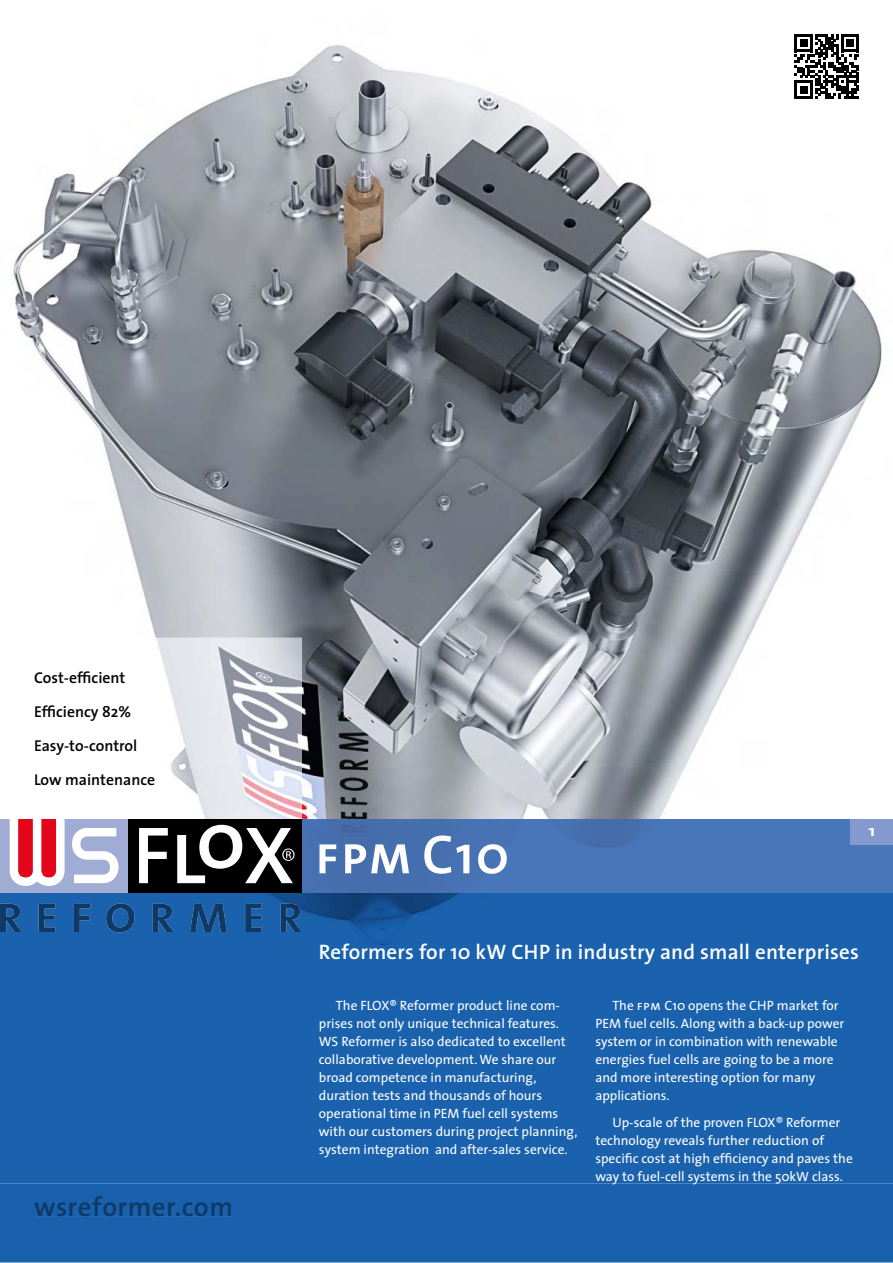
<style>
.page{position:relative;width:893px;height:1263px;background:#fff}
.page>*{position:absolute;margin:0;border:0;box-sizing:border-box;transform-origin:0 0}
.t1{font:55.5px "The Sans Semi Bold Caps";color:#fff}
.t2{font:600 27px "The Sans";letter-spacing:.02em;color:#0f3a67}
.t3{font:600 21px "The Sans";letter-spacing:.01em;color:#fff}
.t4{font:600 15.75px/34px "The Sans";color:#000}
.t5{font:600 15.75px "The Sans";color:#fff;scale:1.4 1}
.t6{font:13.5px/18px "The Sans";color:#fff}
.s1{font-family:"The Sans";font-weight:600}
.s2{font-family:"The Sans Caps"}
</style>
<div class="page">
<img style="left:13px;top:45px;width:879px;height:846px">
<div style="left:0;top:1184px;width:892px;height:79px;background:#1961ac"></div>
<div style="left:0;top:891px;width:892px;height:293px;background:#1a62ae"></div>
<div style="left:850px;top:819px;width:42px;height:26px;background:#849acf"></div>
<img style="left:13px;top:638px;width:289px;height:181px">
<div style="left:127px;top:819px;width:175px;height:74px;background:#000"></div>
<div style="left:0;top:819px;width:127px;height:74px;background:#a1acd4"></div>
<svg style="left:72px;top:828px;width:46px;height:55px"></svg>
<svg style="left:10px;top:819px;width:55px;height:67px;background:#ee8995"></svg>
<svg style="left:139px;top:828px;width:29px;height:55px"></svg>
<svg style="left:177px;top:825px;width:117px;height:58px"></svg>
<div style="left:784px;top:24px;width:85px;height:85px;background:#fff"></div>
<svg style="left:794px;top:34px;width:65px;height:65px"></svg>
<img style="left:0;top:903px;width:302px;height:29px">
<div style="left:34px;top:1196px;width:197px;height:20px;background:#1961ac"></div>
<img style="left:35px;top:672px;width:90px;height:11px">
<img style="left:35px;top:706px;width:95px;height:15px">
<img style="left:35px;top:740px;width:101px;height:15px">
<img style="left:35px;top:774px;width:119px;height:11px">
<p class="t4" style="left:34px;top:662px;width:123px">Cost-efficient<br>Efficiency 82%<br>Easy-to-control<br>Low maintenance</p>
<h2 class="t2" style="left:34px;top:1196px;width:200px">wsreformer.com</h2>
<h1 class="t1" style="left:315px;top:822px;width:196px">fpm <span class="s1">C10</span></h1>
<p class="t5" style="left:868px;top:825px;width:7px">1</p>
<h3 class="t3" style="left:319px;top:944px;width:541px">Reformers for 10 kW CHP in industry and small enterprises</h3>
<p class="t6" style="left:319px;top:997px;width:260px;text-indent:17px">The FLOX® Reformer product line com&shy;prises not only unique technical features.<br>WS Reformer is also dedicated to excellent collaborative development. We share our broad competence in manufacturing, duration tests and thousands of hours operational time in PEM fuel cell systems with our customers during project planning, system integration and after-sales service.</p>
<p class="t6" style="left:595px;top:997px;width:250px;text-indent:17px">The <span class="s2">fpm</span> C10 opens the CHP market for PEM fuel cells. Along with a back-up power system or in combination with renewable energies fuel cells are going to be a more and more interesting option for many applications.</p>
<p class="t6" style="left:595px;top:1114px;width:259px;text-indent:17px">Up-scale of the proven FLOX® Reformer technology reveals further reduction of specific cost at high efficiency and paves the way to fuel-cell systems in the 50kW class.</p>
</div>
